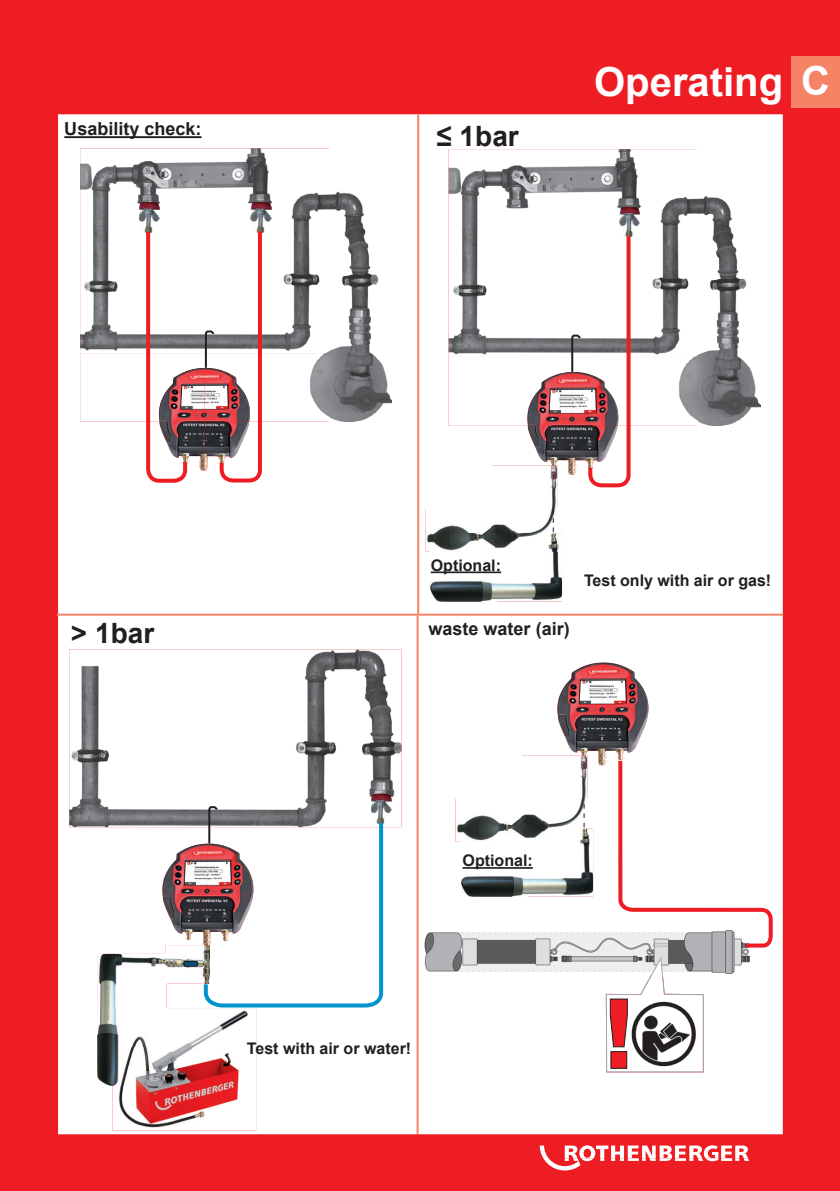
<style>
.page{position:relative;width:840px;height:1191px;background:#fff}
.page>*{position:absolute;margin:0;border:0;box-sizing:border-box;transform-origin:0 0}
.t1{font:700 40px "Arial";color:#fff}
.t2{font:700 28px "Arial";color:#231f20}
.t3{font:700 18px "Arial";color:#231f20}
.t4{font:700 16px "Arial";color:#231f20}
</style>
<div class="page">
<div style="left:0;top:0;width:839px;height:1191px;background:#ee1d23"></div>
<div style="left:58px;top:114px;width:724px;height:1020px;background:#fff"></div>
<div style="left:790px;top:57px;width:49px;height:51px;background:#f48465"></div>
<svg style="left:539px;top:1145px;width:209px;height:25px"></svg>
<hr style="left:64px;top:136px;width:137px;height:2px;background:#231f20">
<img style="left:189px;top:422px;width:15px;height:48px">
<img style="left:527px;top:426px;width:43px;height:49px">
<img style="left:557px;top:662px;width:91px;height:103px">
<img style="left:80px;top:148px;width:311px;height:274px">
<img style="left:448px;top:149px;width:311px;height:277px">
<img style="left:251px;top:202px;width:20px;height:30px">
<img style="left:619px;top:206px;width:20px;height:30px">
<img style="left:139px;top:202px;width:20px;height:30px">
<svg style="left:144px;top:228px;width:45px;height:257px;background:#dec1c3"></svg>
<svg style="left:204px;top:227px;width:60px;height:257px;background:#dab9bb"></svg>
<svg style="left:570px;top:232px;width:62px;height:257px;background:#dac0c1"></svg>
<img style="left:166px;top:945px;width:36px;height:38px">
<img style="left:527px;top:828px;width:65px;height:68px">
<img style="left:461px;top:841px;width:66px;height:55px">
<img style="left:496px;top:533px;width:65px;height:68px">
<img style="left:430px;top:551px;width:66px;height:50px">
<hr style="left:57px;top:613px;width:725px;height:2px;background:#f48465">
<hr style="left:417px;top:115px;width:2px;height:499px;background:#f48465">
<hr style="left:416px;top:615px;width:2px;height:519px;background:#f48465">
<img style="left:423px;top:929px;width:326px;height:45px">
<svg style="left:616px;top:752px;width:158px;height:197px;background:#f9f0f0"></svg>
<svg style="left:605px;top:956px;width:98px;height:116px;background:#e5cacb"></svg>
<img style="left:631px;top:1001px;width:65px;height:65px">
<div style="left:455px;top:755px;width:132px;height:43px;background:#fff"></div>
<img style="left:455px;top:798px;width:66px;height:43px">
<img style="left:521px;top:798px;width:66px;height:30px">
<svg style="left:581px;top:755px;width:4px;height:4px"></svg>
<img style="left:461px;top:828px;width:126px;height:13px">
<div style="left:425px;top:465px;width:132px;height:43px;background:#fff"></div>
<img style="left:425px;top:508px;width:66px;height:43px">
<img style="left:491px;top:508px;width:66px;height:25px">
<svg style="left:551px;top:465px;width:4px;height:3px"></svg>
<img style="left:430px;top:533px;width:127px;height:18px">
<svg style="left:583px;top:804px;width:1px;height:23px"></svg>
<svg style="left:552px;top:509px;width:1px;height:23px"></svg>
<hr style="left:462px;top:867px;width:70px;height:1px;background:#231f20">
<hr style="left:430px;top:571px;width:71px;height:2px;background:#231f20">
<img style="left:69px;top:649px;width:332px;height:178px">
<img style="left:371px;top:793px;width:20px;height:30px">
<img style="left:162px;top:843px;width:40px;height:102px">
<svg style="left:202px;top:805px;width:183px;height:204px;background:#dcdee1"></svg>
<img style="left:112px;top:1009px;width:144px;height:121px">
<img style="left:98px;top:954px;width:68px;height:65px">
<img style="left:98px;top:1019px;width:14px;height:66px">
<svg style="left:166px;top:954px;width:1px;height:29px"></svg>
<img style="left:112px;top:1009px;width:54px;height:76px">
<p class="t3" style="left:64px;top:116px;width:139px">Usability check:</p>
<h2 class="t2" style="left:436px;top:116px;width:84px">≤ 1bar</h2>
<h1 class="t1" style="left:593px;top:53px;width:237px">Operating C</h1>
<h2 class="t2" style="left:71px;top:613px;width:85px">&gt; 1bar</h2>
<p class="t4" style="left:430px;top:554px;width:72px">Optional:</p>
<p class="t3" style="left:428px;top:615px;width:143px">waste water (air)</p>
<p class="t4" style="left:583px;top:569px;width:189px">Test only with air or gas!</p>
<p class="t4" style="left:462px;top:849px;width:72px">Optional:</p>
<p class="t4" style="left:247px;top:1037px;width:166px">Test with air or water!</p>
</div>
